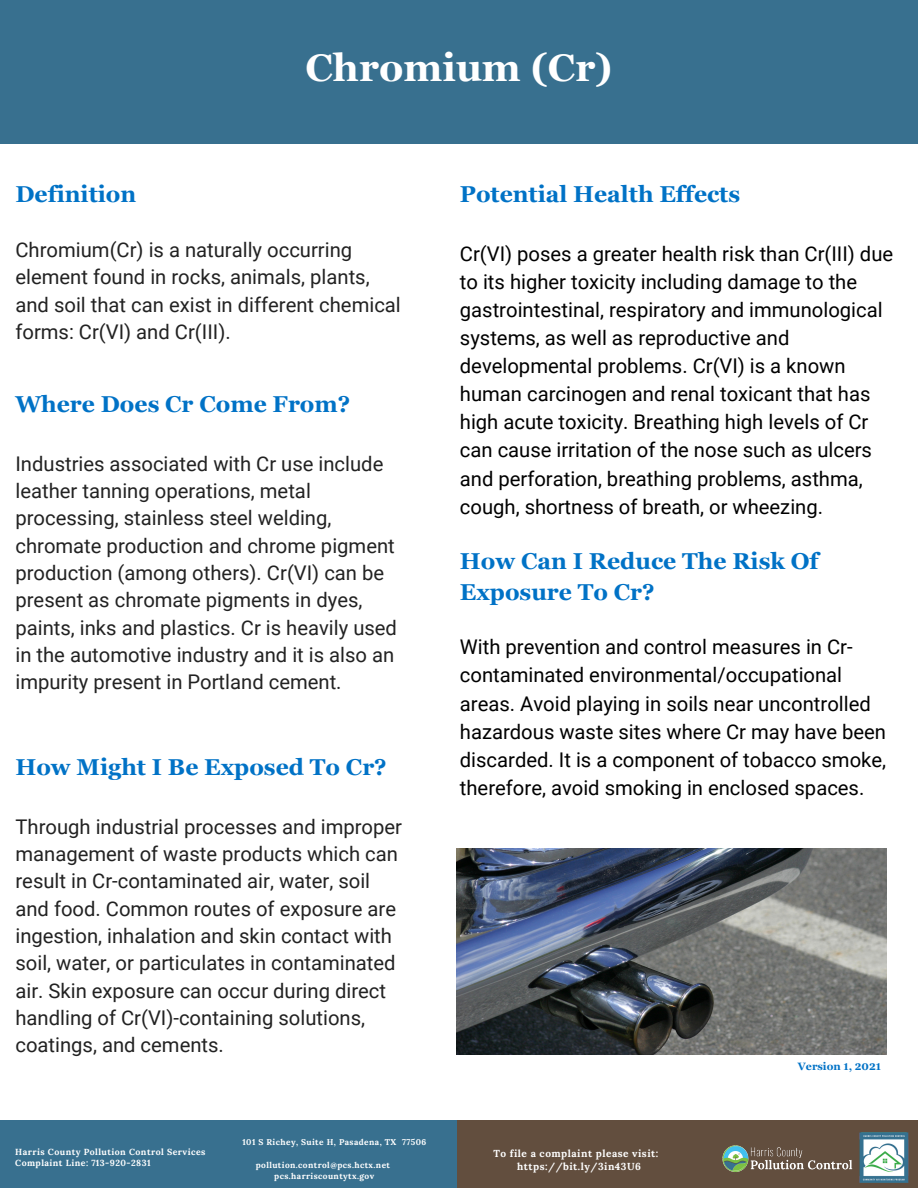
<style>
.page{position:relative;width:918px;height:1188px;background:#fff}
.page>*{position:absolute;margin:0;border:0;box-sizing:border-box;transform-origin:0 0}
.t1{font:700 38.4px "Georgia";color:#fff}
.t2{font:700 22.95px/31.5px "Georgia";color:#0072c6}
.t3{font:20.25px/27.3px "Roboto";color:#222}
.t4{font:20.25px/28.2px "Roboto";color:#000}
.t5{font:700 10.65px "Georgia";color:#0072c6}
.t6{font:700 10.05px/12.8px "Lora";letter-spacing:.05em;color:#fff}
.t7{font:700 8.85px "Lora";letter-spacing:.05em;color:#fff}
.t8{font:700 8.4px "Lora";letter-spacing:.05em;color:#fff}
</style>
<div class="page">
<div style="left:454px;top:1121px;width:464px;height:67px;background:#624e3e"></div>
<div style="left:0;top:1121px;width:457px;height:67px;background:#38708f"></div>
<img style="left:722px;top:1145px;width:131px;height:27px">
<img style="left:859px;top:1132px;width:50px;height:51px">
<div style="left:0;top:0;width:918px;height:144px;background:#38708f"></div>
<img style="left:457px;top:849px;width:430px;height:206px">
<p class="t1" style="left:306px;top:46px;width:308px">Chromium (Cr)</p>
<p class="t2" style="left:15px;top:179px;width:122px">Definition</p>
<p class="t3" style="left:15px;top:236px;width:387px">Chromium(Cr) is a naturally occurring element found in rocks, animals, plants, and soil that can exist in different chemical forms: Cr(VI) and Cr(III).</p>
<p class="t2" style="left:15px;top:388px;width:336px">Where Does Cr Come From?</p>
<p class="t3" style="left:15px;top:450px;width:383px">Industries associated with Cr use include leather tanning operations, metal processing, stainless steel welding, chromate production and chrome pigment production (among others). Cr(VI) can be present as chromate pigments in dyes, paints, inks and plastics. Cr is heavily used in the automotive industry and it is also an impurity present in Portland cement.</p>
<p class="t2" style="left:15px;top:751px;width:373px">How Might I Be Exposed To Cr?</p>
<p class="t3" style="left:15px;top:813px;width:388px">Through industrial processes and improper management of waste products which can result in Cr-contaminated air, water, soil and food. Common routes of exposure are ingestion, inhalation and skin contact with soil, water, or particulates in contaminated air. Skin exposure can occur during direct handling of Cr(VI)-containing solutions, coatings, and cements.</p>
<p class="t8" style="left:242px;top:1137px;width:185px">101 S Richey, Suite H, Pasadena, TX 77506</p>
<p class="t7" style="left:15px;top:1146px;width:192px">Harris County Pollution Control Services</p>
<p class="t7" style="left:15px;top:1157px;width:137px">Complaint Line: 713-920-2831</p>
<p class="t8" style="left:256px;top:1160px;width:136px">pollution.control@pcs.hctx.net</p>
<p class="t8" style="left:274px;top:1171px;width:101px">pcs.harriscountytx.gov</p>
<p class="t2" style="left:460px;top:178px;width:282px">Potential Health Effects</p>
<p class="t4" style="left:460px;top:240px;width:435px">Cr(VI) poses a greater health risk than Cr(III) due to its higher toxicity including damage to the gastrointestinal, respiratory and immunological systems, as well as reproductive and developmental problems. Cr(VI) is a known human carcinogen and renal toxicant that has high acute toxicity. Breathing high levels of Cr can cause irritation of the nose such as ulcers and perforation, breathing problems, asthma, cough, shortness of breath, or wheezing.</p>
<p class="t2" style="left:460px;top:545px;width:360px">How Can I Reduce The Risk Of<br>Exposure To Cr?</p>
<p class="t4" style="left:460px;top:633px;width:428px">With prevention and control measures in Cr&shy;contaminated environmental/occupational areas. Avoid playing in soils near uncontrolled hazardous waste sites where Cr may have been discarded. It is a component of tobacco smoke, therefore, avoid smoking in enclosed spaces.</p>
<p class="t6" style="left:517px;top:1147px;width:143px;text-indent:-24px">To file a complaint please visit: https://bit.ly/3in43U6</p>
<p class="t5" style="left:798px;top:1061px;width:85px">Version 1, 2021</p>
</div>
